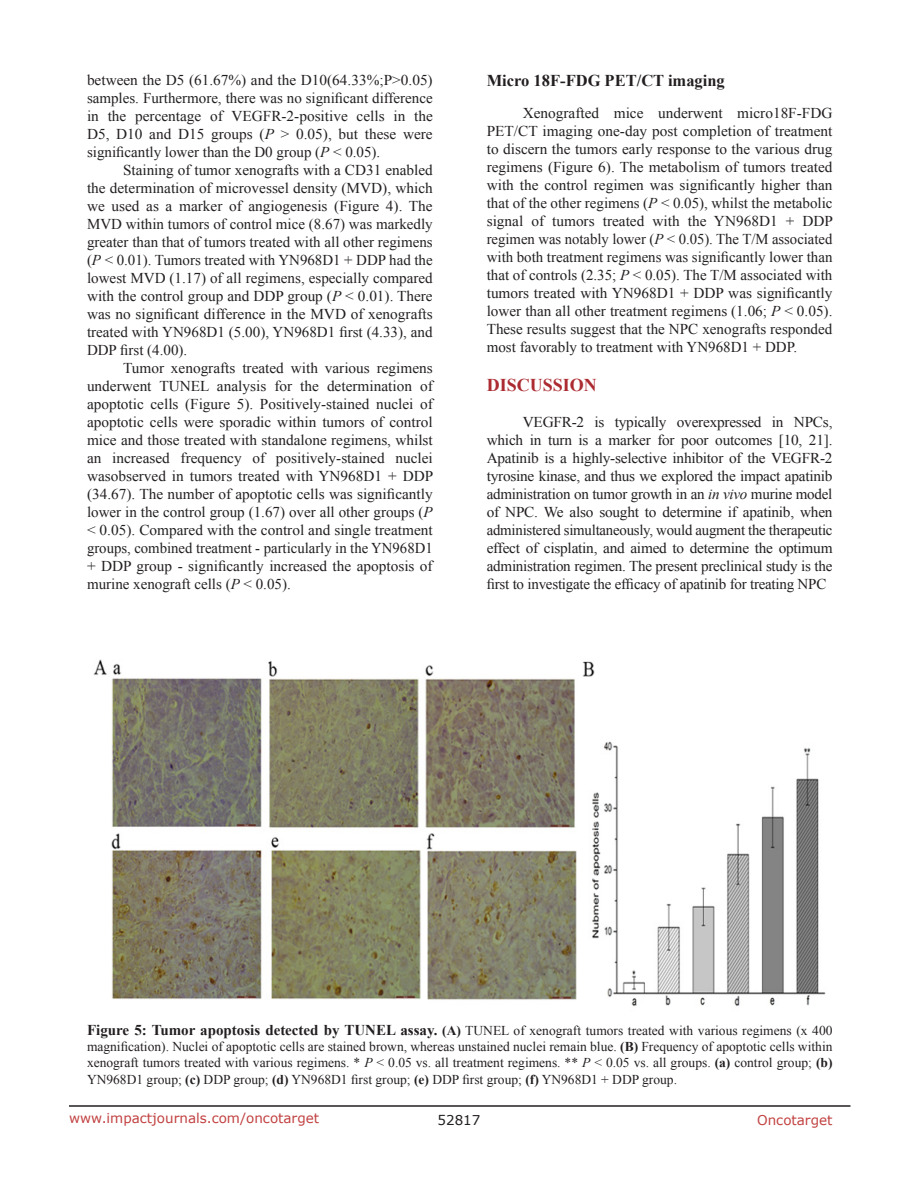
<style>
.page{position:relative;width:918px;height:1188px;background:#fff}
.page>*{position:absolute;margin:0;border:0;box-sizing:border-box;transform-origin:0 0}
.Heading{font:700 18px "Times New Roman";color:#ac2b31}
.SubHeading{font:700 16.5px "Times New Roman";color:#231f20}
.BodyText{font:15px/18px "Times New Roman";color:#231f20;text-align:justify}
.figuretext{font:13.5px/16.2px "Times New Roman";color:#231f20;text-align:justify}
.t1{font:13.5px "Verdana";color:#c24141}
.t2{font:13.5px "Verdana";color:#231f20}
.s1{font-style:italic}
.s2{font-weight:700;font-size:15px}
.s3{font-weight:700}
</style>
<div class="page">
<hr style="left:69px;top:1105px;width:781px;height:2px;background:#231f20">
<img style="left:93px;top:659px;width:733px;height:347px">
<p class="BodyText" style="left:87px;top:71px;width:347px">between the D5 (61.67%) and the D10(64.33%;P&gt;0.05) samples. Furthermore, there was no significant difference in the percentage of VEGFR-2-positive cells in the D5, D10 and D15 groups (<span class="s1">P</span> &gt; 0.05), but these were significantly lower than the D0 group (<span class="s1">P</span> &lt; 0.05).</p>
<p class="BodyText" style="left:87px;top:161px;width:347px;text-indent:36px">Staining of tumor xenografts with a CD31 enabled the determination of microvessel density (MVD), which we used as a marker of angiogenesis (Figure 4). The MVD within tumors of control mice (8.67) was markedly greater than that of tumors treated with all other regimens (<span class="s1">P</span> &lt; 0.01). Tumors treated with YN968D1 + DDP had the lowest MVD (1.17) of all regimens, especially compared with the control group and DDP group (<span class="s1">P</span> &lt; 0.01). There was no significant difference in the MVD of xenografts treated with YN968D1 (5.00), YN968D1 first (4.33), and DDP first (4.00).</p>
<p class="BodyText" style="left:87px;top:359px;width:348px;text-indent:36px">Tumor xenografts treated with various regimens underwent TUNEL analysis for the determination of apoptotic cells (Figure 5). Positively-stained nuclei of apoptotic cells were sporadic within tumors of control mice and those treated with standalone regimens, whilst an increased frequency of positively-stained nuclei wasobserved in tumors treated with YN968D1 + DDP (34.67). The number of apoptotic cells was significantly lower in the control group (1.67) over all other groups (<span class="s1">P </span>&lt; 0.05). Compared with the control and single treatment groups, combined treatment - particularly in the YN968D1 + DDP group - significantly increased the apoptosis of murine xenograft cells (<span class="s1">P</span> &lt; 0.05).</p>
<p class="SubHeading" style="left:487px;top:69px;width:240px">Micro 18F-FDG PET/CT imaging</p>
<p class="BodyText" style="left:487px;top:103px;width:348px;text-indent:36px">Xenografted mice underwent micro18F-FDG PET/CT imaging one-day post completion of treatment to discern the tumors early response to the various drug regimens (Figure 6). The metabolism of tumors treated with the control regimen was significantly higher than that of the other regimens (<span class="s1">P</span> &lt; 0.05), whilst the metabolic signal of tumors treated with the YN968D1 + DDP regimen was notably lower (<span class="s1">P</span> &lt; 0.05). The T/M associated with both treatment regimens was significantly lower than that of controls (2.35; <span class="s1">P</span> &lt; 0.05). The T/M associated with tumors treated with YN968D1 + DDP was significantly lower than all other treatment regimens (1.06; <span class="s1">P</span> &lt; 0.05).<br>These results suggest that the NPC xenografts responded most favorably to treatment with YN968D1 + DDP.</p>
<p class="Heading" style="left:487px;top:373px;width:112px">DISCUSSION</p>
<p class="BodyText" style="left:487px;top:413px;width:347px;text-indent:36px">VEGFR-2 is typically overexpressed in NPCs, which in turn is a marker for poor outcomes [10, 21].<br>Apatinib is a highly-selective inhibitor of the VEGFR-2 tyrosine kinase, and thus we explored the impact apatinib administration on tumor growth in an <span class="s1">in vivo</span> murine model of NPC. We also sought to determine if apatinib, when administered simultaneously, would augment the therapeutic effect of cisplatin, and aimed to determine the optimum administration regimen. The present preclinical study is the first to investigate the efficacy of apatinib for treating NPC</p>
<p class="figuretext" style="left:87px;top:1022px;width:747px"><span class="s2">Figure 5: Tumor apoptosis detected by TUNEL assay.</span> <span class="s3">(A)</span> TUNEL of xenograft tumors treated with various regimens (x 400 magnification). Nuclei of apoptotic cells are stained brown, whereas unstained nuclei remain blue. <span class="s3">(B)</span> Frequency of apoptotic cells within xenograft tumors treated with various regimens. * <span class="s1">P</span> &lt; 0.05 vs. all treatment regimens. ** <span class="s1">P</span> &lt; 0.05 vs. all groups. <span class="s3">(a)</span> control group; <span class="s3">(b)<br></span>YN968D1 group; <span class="s3">(c)</span> DDP group; <span class="s3">(d)</span> YN968D1 first group; <span class="s3">(e)</span> DDP first group; <span class="s3">(f)</span> YN968D1 + DDP group.</p>
<p class="t1" style="left:69px;top:1109px;width:252px">www.impactjournals.com/oncotarget</p>
<p class="t2" style="left:438px;top:1111px;width:44px">52817</p>
<p class="t1" style="left:757px;top:1111px;width:77px">Oncotarget</p>
</div>
